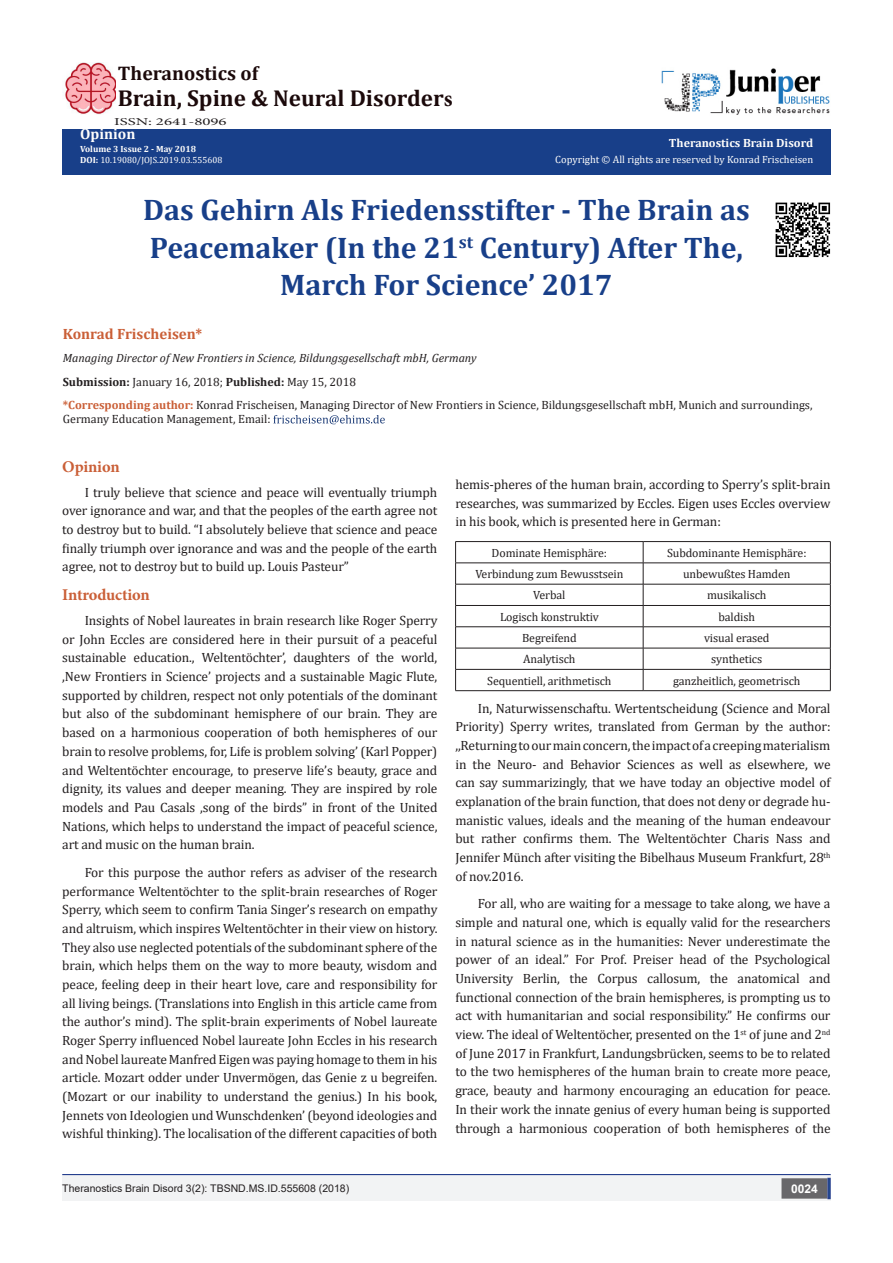
<style>
.page{position:relative;width:893px;height:1263px;background:#fff}
.page>*{position:absolute;margin:0;border:0;box-sizing:border-box;transform-origin:0 0}
.t1{font:700 29.85px/37.3px "Cambria";color:#183f89}
.t2{font:700 23.1px "Cambria";color:#1b090a}
.t3{font:700 19.8px "Cambria";color:#1b090a}
.t4{font:700 16.5px "Minion Pro";letter-spacing:-.015em;color:#ca5f37}
.t5{font:700 15px "Cambria";color:#ca5f37}
.t6{font:700 15px "Cambria";color:#fffefc}
.t7{font:13.5px/18.8px "Cambria";letter-spacing:-.01em;color:#231f20;text-align:justify}
.t8{font:12px/14.4px "Cambria";letter-spacing:-.01em;color:#231f20}
.t9{font:italic 12px "Cambria";color:#231f20}
.t10{font:700 12px "Cambria";color:#fffefc}
.t11{font:700 12px "Arial";color:#fff}
.t12{font:10.5px "Arial";color:#231f20}
.t13{font:10.5px "Cambria";color:#fffefc}
.t14{font:10.5px "Minion Pro";color:#231f20;scale:1.6 1}
.t15{font:9px "Cambria";color:#fffefc}
.t16{font:700 9px "Cambria";color:#fffefc}
.s1{font-family:"Minion Pro"}
.s2{font-weight:700}
.s3{color:#fff}
.s4{font-weight:700;color:#ca5f37}
</style>
<div class="page">
<div style="left:62px;top:129px;width:769px;height:45px;background:#183f89"></div>
<svg style="left:273px;top:415px;width:112px;height:9px"></svg>
<img style="left:662px;top:68px;width:168px;height:47px">
<div style="left:62px;top:1175px;width:393px;height:26px;background:#f2f3f4"></div>
<div style="left:455px;top:1175px;width:376px;height:26px;background:#f2f3f4"></div>
<div style="left:782px;top:1179px;width:45px;height:19px;background:#68676a"></div>
<div style="left:781px;top:1178px;width:46px;height:20px;border:2px solid #68676a"></div>
<svg style="left:827px;top:1178px;width:4px;height:21px"></svg>
<hr style="left:62px;top:1174px;width:769px;height:1px;background:#253f8e">
<hr style="left:455px;top:541px;width:188px;height:1px;background:#231f20">
<hr style="left:643px;top:541px;width:187px;height:1px;background:#231f20">
<hr style="left:455px;top:563px;width:188px;height:1px;background:#231f20">
<hr style="left:643px;top:563px;width:187px;height:1px;background:#231f20">
<hr style="left:455px;top:584px;width:188px;height:1px;background:#231f20">
<hr style="left:643px;top:584px;width:187px;height:1px;background:#231f20">
<hr style="left:455px;top:605px;width:188px;height:1px;background:#231f20">
<hr style="left:643px;top:605px;width:187px;height:1px;background:#231f20">
<hr style="left:455px;top:626px;width:188px;height:1px;background:#231f20">
<hr style="left:643px;top:626px;width:187px;height:1px;background:#231f20">
<hr style="left:455px;top:648px;width:188px;height:1px;background:#231f20">
<hr style="left:643px;top:648px;width:187px;height:1px;background:#231f20">
<hr style="left:455px;top:669px;width:188px;height:1px;background:#231f20">
<svg style="left:455px;top:542px;width:1px;height:148px"></svg>
<hr style="left:643px;top:669px;width:187px;height:1px;background:#231f20">
<svg style="left:643px;top:542px;width:1px;height:148px"></svg>
<svg style="left:830px;top:542px;width:1px;height:148px"></svg>
<hr style="left:455px;top:690px;width:188px;height:1px;background:#231f20">
<hr style="left:643px;top:690px;width:187px;height:1px;background:#231f20">
<img style="left:775px;top:202px;width:56px;height:56px">
<img style="left:63px;top:62px;width:53px;height:52px">
<p class="t3" style="left:118px;top:59px;width:142px">Theranostics of</p>
<p class="t2" style="left:118px;top:82px;width:336px">Brain, Spine &amp; Neural Disorder<span class="s1">s</span></p>
<p class="t14" style="left:114px;top:115px;width:72px">ISSN: 2641-8096</p>
<p class="t6" style="left:80px;top:123px;width:57px">Opinion</p>
<p class="t16" style="left:80px;top:143px;width:118px">Volume 3 Issue 2 - May 2018</p>
<p class="t15" style="left:80px;top:155px;width:144px"><span class="s2">DOI:</span> 10.19080/JOJS.2019.03.555608</p>
<p class="t10" style="left:669px;top:135px;width:146px">Theranostics Brain Disord</p>
<p class="t13" style="left:555px;top:153px;width:259px">Copyright © All rights are reserved by <span class="s3">Konrad Frischeisen</span></p>
<p class="t1" style="left:143px;top:191px;width:608px">Das Gehirn Als Friedensstifter - The Brain as<br>Peacemaker (In the 21<sup>st</sup> Century) After The,</p>
<p class="t1" style="left:280px;top:265px;width:334px">March For Science’ 2017</p>
<p class="t5" style="left:63px;top:323px;width:141px">Konrad Frischeisen*</p>
<p class="t9" style="left:63px;top:350px;width:415px">Managing Director of New Frontiers in Science, Bildungsgesellschaft mbH, Germany</p>
<p class="t8" style="left:63px;top:374px;width:295px"><span class="s2">Submission:</span> January 16, 2018; <span class="s2">Published:</span> May 15, 2018</p>
<p class="t8" style="left:63px;top:398px;width:751px"><span class="s4">*Corresponding author:</span> Konrad Frischeisen, Managing Director of New Frontiers in Science, Bildungsgesellschaft mbH, Munich and surroundings,<br>Germany Education Management, Email:</p>
<p class="t4" style="left:62px;top:455px;width:59px">Opinion</p>
<p class="t7" style="left:62px;top:482px;width:377px;text-indent:22px">I truly believe that science and peace will eventually triumph over ignorance and war, and that the peoples of the earth agree not to destroy but to build. “I absolutely believe that science and peace finally triumph over ignorance and was and the people of the earth agree, not to destroy but to build up. Louis Pasteur”</p>
<p class="t4" style="left:62px;top:583px;width:89px">Introduction</p>
<p class="t7" style="left:62px;top:611px;width:377px;text-indent:22px">Insights of Nobel laureates in brain research like Roger Sperry or John Eccles are considered here in their pursuit of a peaceful sustainable education., Weltentöchter’, daughters of the world, ,New Frontiers in Science’ projects and a sustainable Magic Flute, supported by children, respect not only potentials of the dominant but also of the subdominant hemisphere of our brain. They are based on a harmonious cooperation of both hemispheres of our brain to resolve problems, for, Life is problem solving’ (Karl Popper) and Weltentöchter encourage, to preserve life’s beauty, grace and dignity, its values and deeper meaning. They are inspired by role models and Pau Casals ,song of the birds” in front of the United Nations, which helps to understand the impact of peaceful science, art and music on the human brain.</p>
<p class="t7" style="left:62px;top:863px;width:377px;text-indent:22px">For this purpose the author refers as adviser of the research performance Weltentöchter to the split-brain researches of Roger Sperry, which seem to confirm Tania Singer’s research on empathy and altruism, which inspires Weltentöchter in their view on history.<br>They also use neglected potentials of the subdominant sphere of the brain, which helps them on the way to more beauty, wisdom and peace, feeling deep in their heart love, care and responsibility for all living beings. (Translations into English in this article came from the author’s mind). The split-brain experiments of Nobel laureate Roger Sperry influenced Nobel laureate John Eccles in his research and Nobel laureate Manfred Eigen was paying homage to them in his article. Mozart odder under Unvermögen, das Genie z u begreifen. (Mozart or our inability to understand the genius.) In his book, Jennets von Ideologien und Wunschdenken’ (beyond ideologies and wishful thinking). The localisation of the different capacities of both</p>
<p class="t7" style="left:455px;top:475px;width:377px">hemis-pheres of the human brain, according to Sperry’s split-brain researches, was summarized by Eccles. Eigen uses Eccles overview in his book, which is presented here in German:</p>
<p class="t8" style="left:492px;top:545px;width:117px">Dominate Hemisphäre:</p>
<p class="t8" style="left:667px;top:545px;width:141px">Subdominante Hemisphäre:</p>
<p class="t8" style="left:475px;top:567px;width:149px">Verbindung zum Bewusstsein</p>
<p class="t8" style="left:683px;top:567px;width:109px">unbewußtes Hamden</p>
<p class="t8" style="left:533px;top:588px;width:34px">Verbal</p>
<p class="t8" style="left:707px;top:588px;width:61px">musikalisch</p>
<p class="t8" style="left:500px;top:609px;width:100px">Logisch konstruktiv</p>
<p class="t8" style="left:718px;top:609px;width:38px">baldish</p>
<p class="t8" style="left:522px;top:631px;width:56px">Begreifend</p>
<p class="t8" style="left:704px;top:631px;width:67px">visual erased</p>
<p class="t8" style="left:523px;top:652px;width:54px">Analytisch</p>
<p class="t8" style="left:711px;top:652px;width:52px">synthetics</p>
<p class="t8" style="left:487px;top:673px;width:126px">Sequentiell, arithmetisch</p>
<p class="t8" style="left:673px;top:673px;width:129px">ganzheitlich, geometrisch</p>
<p class="t7" style="left:455px;top:698px;width:377px;text-indent:22px">In, Naturwissenschaftu. Wertentscheidung (Science and Moral Priority) Sperry writes, translated from German by the author: ,,Returning to our main concern, the impact of a creeping materialism in the Neuro- and Behavior Sciences as well as elsewhere, we can say summarizingly, that we have today an objective model of explanation of the brain function, that does not deny or degrade hu&shy;manistic values, ideals and the meaning of the human endeavour but rather confirms them. The Weltentöchter Charis Nass and Jennifer Münch after visiting the Bibelhaus Museum Frankfurt, 28<sup>th </sup>of nov.2016.</p>
<p class="t7" style="left:455px;top:894px;width:377px;text-indent:22px">For all, who are waiting for a message to take along, we have a simple and natural one, which is equally valid for the researchers in natural science as in the humanities: Never underestimate the power of an ideal.” For Prof. Preiser head of the Psychological University Berlin, the Corpus callosum, the anatomical and functional connection of the brain hemispheres, is prompting us to act with humanitarian and social responsibility.” He confirms our view. The ideal of Weltentöcher, presented on the 1<sup>st</sup> of june and 2<sup>nd </sup>of June 2017 in Frankfurt, Landungsbrücken, seems to be to related to the two hemispheres of the human brain to create more peace, grace, beauty and harmony encouraging an education for peace.<br>In their work the innate genius of every human being is supported through a harmonious cooperation of both hemispheres of the</p>
<p class="t12" style="left:62px;top:1181px;width:288px">Theranostics Brain Disord 3(2): TBSND.MS.ID.555608 (2018)</p>
<p class="t11" style="left:791px;top:1180px;width:28px">0024</p>
</div>
